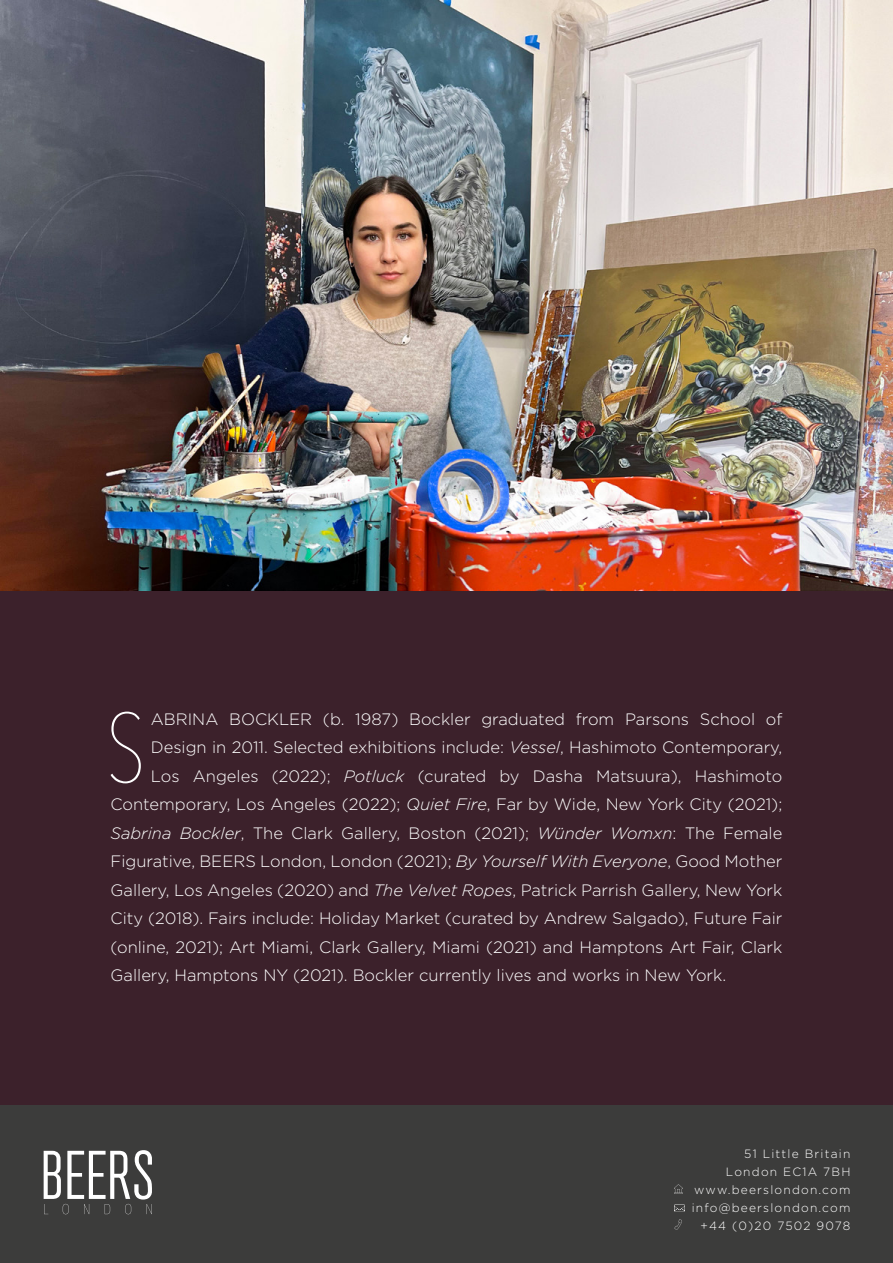
<style>
.page{position:relative;width:893px;height:1263px;background:#3c212b}
.page>*{position:absolute;margin:0;border:0;box-sizing:border-box;transform-origin:0 0}
.t1{font:200 97.05px "Avenir Next Condensed";color:#fff}
.t2{font:300 16.5px "Gotham";color:#fff}
.t3{font:300 12px/18px "Gotham";letter-spacing:.1em;color:#fff;text-align:right}
.s1{font-style:italic}
</style>
<div class="page">
<div style="left:0;top:1106px;width:893px;height:157px;background:#3c3c3b"></div>
<svg style="left:674px;top:1184px;width:9px;height:10px"></svg>
<svg style="left:674px;top:1205px;width:11px;height:7px"></svg>
<svg style="left:674px;top:1219px;width:8px;height:11px"></svg>
<svg style="left:44px;top:1150px;width:108px;height:64px"></svg>
<img style="left:1px;top:0;width:892px;height:591px">
<h1 class="t1" style="left:105px;top:690px;width:42px">S</h1>
<p class="t2" style="left:151px;top:708px;width:633px">ABRINA BOCKLER (b. 1987) Bockler graduated from Parsons School of</p>
<p class="t2" style="left:151px;top:737px;width:633px">Design in 2011. Selected exhibitions include: <span class="s1">Vessel</span>, Hashimoto Contemporary,</p>
<p class="t2" style="left:151px;top:765px;width:633px">Los Angeles (2022); <span class="s1">Potluck</span> (curated by Dasha Matsuura), Hashimoto</p>
<p class="t2" style="left:111px;top:794px;width:673px">Contemporary, Los Angeles (2022); <span class="s1">Quiet Fire</span>, Far by Wide, New York City (2021);</p>
<p class="t2" style="left:111px;top:822px;width:673px"><span class="s1">Sabrina Bockler</span>, The Clark Gallery, Boston (2021); <span class="s1">Wünder Womxn</span>: The Female</p>
<p class="t2" style="left:111px;top:851px;width:673px">Figurative, BEERS London, London (2021); <span class="s1">By Yourself With Everyone</span>, Good Mother</p>
<p class="t2" style="left:111px;top:879px;width:673px">Gallery, Los Angeles (2020) and <span class="s1">The Velvet Ropes</span>, Patrick Parrish Gallery, New York</p>
<p class="t2" style="left:111px;top:908px;width:673px">City (2018). Fairs include: Holiday Market (curated by Andrew Salgado), Future Fair</p>
<p class="t2" style="left:111px;top:936px;width:673px">(online, 2021); Art Miami, Clark Gallery, Miami (2021) and Hamptons Art Fair, Clark</p>
<p class="t2" style="left:111px;top:965px;width:617px">Gallery, Hamptons NY (2021). Bockler currently lives and works in New York.</p>
<p class="t3" style="left:692px;top:1144px;width:160px">51 Little Britain<br>London EC1A 7BH www.beerslondon.com info@beerslondon.com +44 (0)20 7502 9078</p>
</div>
